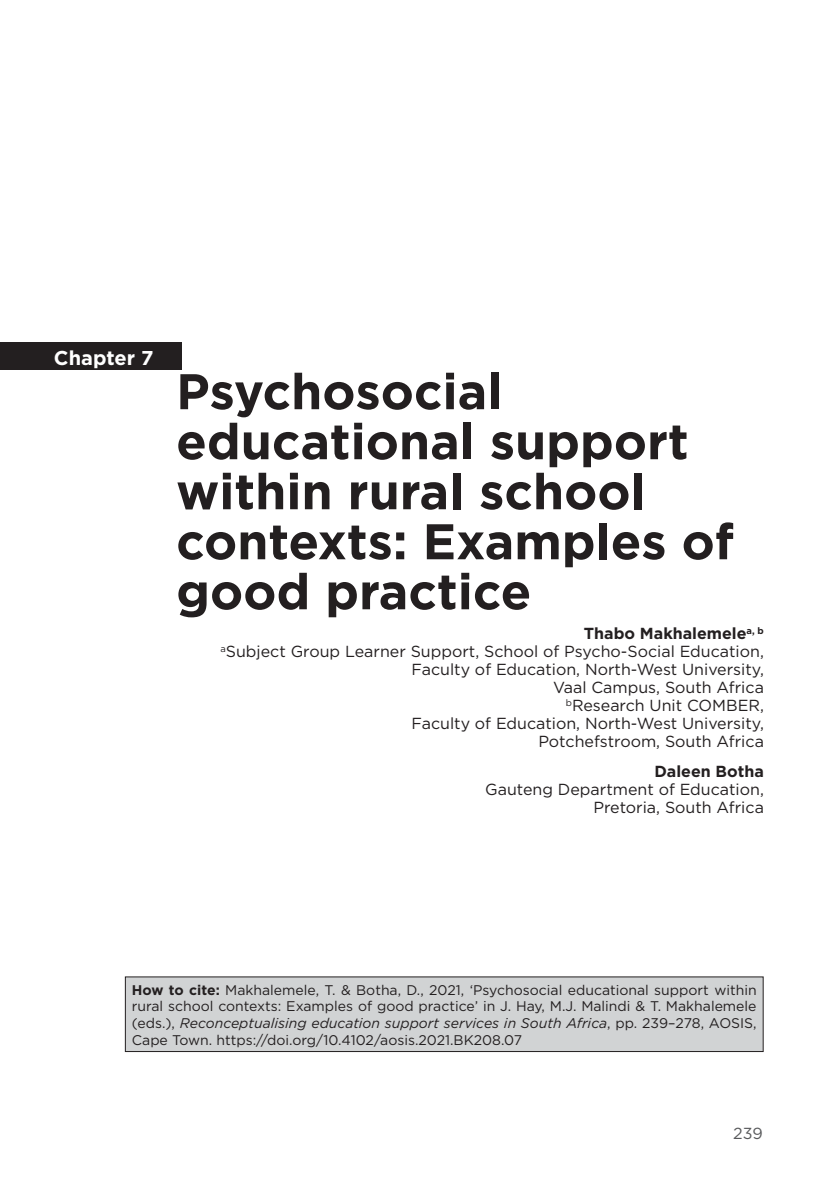
<style>
.page{position:relative;width:840px;height:1191px;background:#fff}
.page>*{position:absolute;margin:0;border:0;box-sizing:border-box;transform-origin:0 0}
.Chapter_title{font:700 50px/50px "Gotham";color:#231f20}
.Chapter_Number{font:700 20px "Gotham";color:#fff}
.Author_aff{font:16px "Gotham";color:#231f20}
.Author{font:700 16px "Gotham";color:#231f20}
.t1{font:16px "Gotham";color:#58595b}
.How_to_Cite{font:14px/16.8px "Gotham";color:#231f20;text-align:justify}
.s1{font-weight:700}
.s2{font-style:italic}
</style>
<div class="page">
<div style="left:125px;top:977px;width:637px;height:74px;background:#d1d3d4"></div>
<div style="left:125px;top:976px;width:638px;height:76px;border:1px solid #231f20"></div>
<div style="left:0;top:342px;width:181px;height:28px;background:#231f20"></div>
<p class="Chapter_Number" style="left:54px;top:344px;width:101px">Chapter 7</p>
<p class="Chapter_title" style="left:176px;top:366px;width:559px">Psychosocial educational support within rural school contexts: Examples of good practice</p>
<p class="Author" style="left:583px;top:623px;width:181px">Thabo Makhalemele<sup>a,</sup> <sup>b</sup></p>
<p class="Author_aff" style="left:220px;top:641px;width:544px"><sup>a</sup>Subject Group Learner Support, School of Psycho-Social Education,</p>
<p class="Author_aff" style="left:411px;top:659px;width:353px">Faculty of Education, North-West University,</p>
<p class="Author_aff" style="left:552px;top:677px;width:212px">Vaal Campus, South Africa</p>
<p class="Author_aff" style="left:565px;top:695px;width:199px"><sup>b</sup>Research Unit COMBER,</p>
<p class="Author_aff" style="left:411px;top:713px;width:353px">Faculty of Education, North-West University,</p>
<p class="Author_aff" style="left:538px;top:731px;width:227px">Potchefstroom, South Africa</p>
<p class="Author" style="left:654px;top:761px;width:111px">Daleen Botha</p>
<p class="Author_aff" style="left:485px;top:779px;width:280px">Gauteng Department of Education,</p>
<p class="Author_aff" style="left:593px;top:797px;width:172px">Pretoria, South Africa</p>
<p class="How_to_Cite" style="left:132px;top:981px;width:626px"><span class="s1">How to cite:</span> Makhalemele, T. &amp; Botha, D., 2021, ‘Psychosocial educational support within rural school contexts: Examples of good practice’ in J. Hay, M.J. Malindi &amp; T. Makhalemele (eds.), <span class="s2">Reconceptualising education support services in South Africa</span>, pp. 239–278, AOSIS, Cape Town. https://doi.org/10.4102/aosis.2021.BK208.07</p>
<p class="t1" style="left:732px;top:1123px;width:31px">239</p>
</div>
